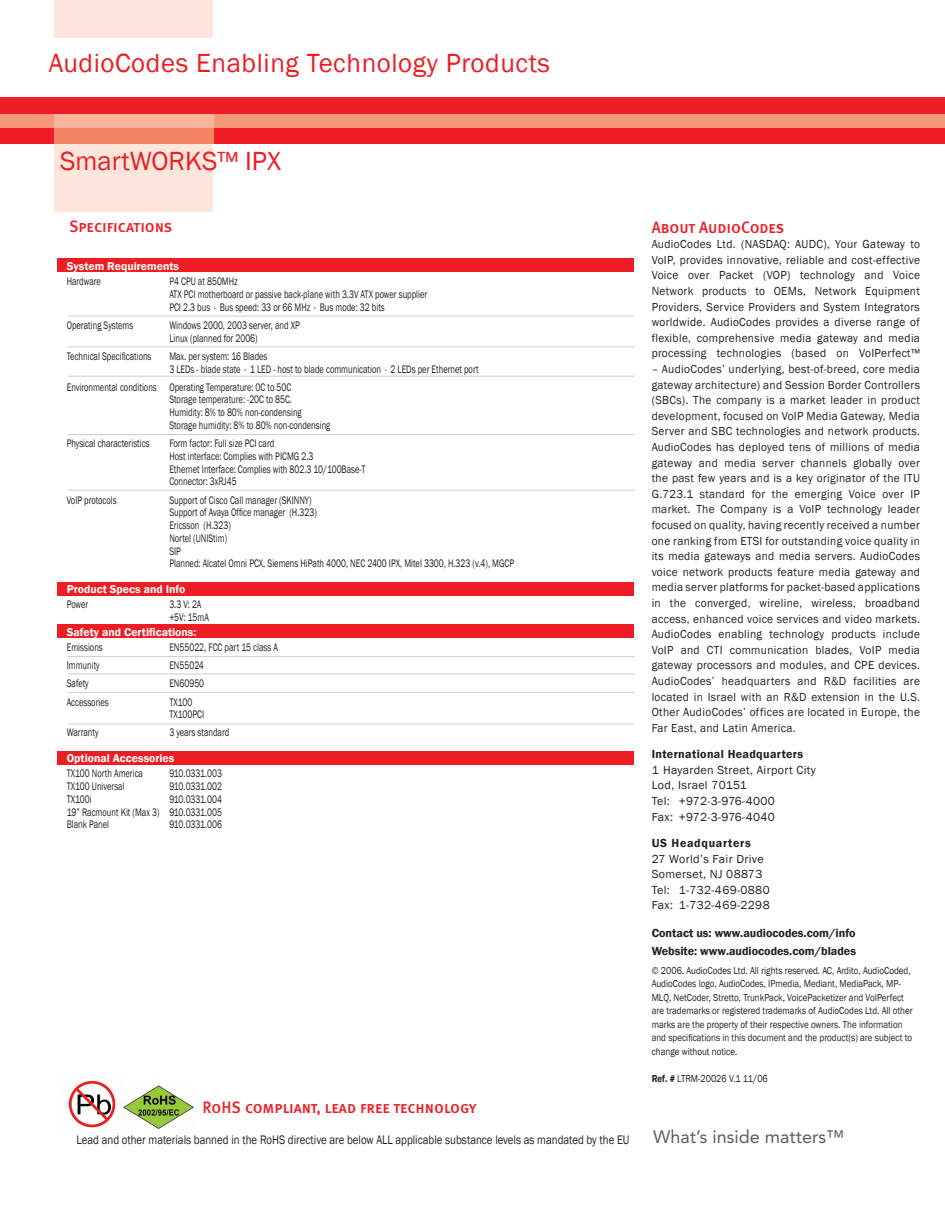
<style>
.page{position:relative;width:945px;height:1215px;background:#fff}
.page>*{position:absolute;margin:0;border:0;box-sizing:border-box;transform-origin:0 0}
.Frontpage_Product_De{font:27px "Franklin Gothic";letter-spacing:.02em;color:#ee1d23}
.Frontpage_Product_Ti{font:27px "Franklin Gothic";color:#ee1d23}
.Spec_Sub_Head{font:18px "Avenir";color:#575f61}
.Head1{font:16.5px "Meta Medium Caps";color:#ee1d23;scale:.95 1}
.Spec{font:12.75px "Franklin Gothic";color:#231f20;scale:.85 1}
.Right_Panel_Body{font:12px/15.6px "Franklin Gothic";letter-spacing:.03em;color:#231f20;text-align:justify;scale:.95 1}
.Right_Panel_Body-2{font:12px/15.6px "Franklin Gothic";letter-spacing:.03em;color:#231f20}
.Right_Panel_Body-3{font:600 12px/18px "Franklin Gothic";color:#231f20}
.Spec_Sub_Head_White{font:600 11.7px "Franklin Gothic";color:#fff}
.Sub_Spec_Head{font:600 11.7px "Franklin Gothic";color:#fff}
.Sub_Spec_Head-2{font:11.25px/12.8px "Franklin Gothic";color:#231f20;scale:.75 1}
.Spec-2{font:10.35px/13.5px "Franklin Gothic";color:#231f20;scale:.87 1}
.s1{font-weight:600}
</style>
<div class="page">
<div style="left:0;top:98px;width:945px;height:46px;background:#ee1d23"></div>
<div style="left:0;top:114px;width:945px;height:13px;background:#f6977a"></div>
<div style="left:57px;top:752px;width:577px;height:13px;background:#ee1d23"></div>
<div style="left:57px;top:625px;width:577px;height:13px;background:#ee1d23"></div>
<div style="left:57px;top:582px;width:577px;height:13px;background:#ee1d23"></div>
<div style="left:57px;top:259px;width:577px;height:13px;background:#ee1d23"></div>
<img style="left:68px;top:1080px;width:48px;height:48px">
<img style="left:123px;top:1086px;width:71px;height:43px">
<hr style="left:68px;top:316px;width:566px;height:1px;background:#000">
<div style="left:55px;top:0;width:158px;height:37px;background:#fde7dc"></div>
<div style="left:55px;top:114px;width:158px;height:98px;background:#fde7dc"></div>
<div style="left:55px;top:114px;width:158px;height:30px;background:#f48465"></div>
<div style="left:55px;top:114px;width:158px;height:13px;background:#f9b49a"></div>
<hr style="left:68px;top:346px;width:566px;height:1px;background:#000">
<hr style="left:68px;top:376px;width:566px;height:1px;background:#000">
<hr style="left:68px;top:434px;width:566px;height:1px;background:#000">
<hr style="left:68px;top:490px;width:566px;height:1px;background:#000">
<hr style="left:68px;top:656px;width:566px;height:1px;background:#000">
<hr style="left:68px;top:674px;width:566px;height:1px;background:#000">
<hr style="left:68px;top:692px;width:566px;height:1px;background:#000">
<hr style="left:68px;top:724px;width:566px;height:1px;background:#000">
<p class="Frontpage_Product_De" style="left:49px;top:46px;width:503px">AudioCodes Enabling Technology Products</p>
<p class="Frontpage_Product_Ti" style="left:60px;top:144px;width:222px">SmartWORKS™ IPX</p>
<p class="Head1" style="left:69px;top:217px;width:110px">Specifications</p>
<p class="Spec_Sub_Head_White" style="left:67px;top:259px;width:114px">System Requirements</p>
<p class="Sub_Spec_Head-2" style="left:67px;top:275px;width:47px">Hardware</p>
<p class="Sub_Spec_Head-2" style="left:169px;top:275px;width:345px">P4 CPU at 850MHz<br>ATX PCI motherboard or passive back-plane with 3.3V ATX power supplier<br>PCI 2.3 bus · Bus speed: 33 or 66 MHz · Bus mode: 32 bits</p>
<p class="Sub_Spec_Head-2" style="left:67px;top:319px;width:90px">Operating Systems</p>
<p class="Sub_Spec_Head-2" style="left:169px;top:319px;width:175px">Windows 2000, 2003 server, and XP<br>Linux (planned for 2006)</p>
<p class="Sub_Spec_Head-2" style="left:67px;top:350px;width:115px">Technical Specifications</p>
<p class="Sub_Spec_Head-2" style="left:169px;top:350px;width:414px">Max. per system: 16 Blades<br>3 LEDs - blade state · 1 LED - host to blade communication · 2 LEDs per Ethernet port</p>
<p class="Sub_Spec_Head-2" style="left:169px;top:381px;width:216px;text-indent:-103px">Environmental conditions Operating Temperature: 0C to 50C<br>Storage temperature: -20C to 85C.<br>Humidity: 8% to 80% non-condensing Storage humidity: 8% to 80% non-condensing</p>
<p class="Sub_Spec_Head-2" style="left:67px;top:437px;width:112px">Physical characteristics</p>
<p class="Sub_Spec_Head-2" style="left:169px;top:437px;width:263px">Form factor: Full size PCI card<br>Host interface: Complies with PICMG 2.3<br>Ethernet Interface: Complies with 802.3 10/100Base-T Connector: 3xRJ45</p>
<p class="Sub_Spec_Head-2" style="left:67px;top:494px;width:68px">VoIP protocols</p>
<p class="Sub_Spec_Head-2" style="left:169px;top:494px;width:461px">Support of Cisco Call manager (SKINNY)<br>Support of Avaya Office manager (H.323)<br>Ericsson (H.323)<br>Nortel (UNIStim)<br>SIP<br>Planned: Alcatel Omni PCX, Siemens HiPath 4000, NEC 2400 IPX, Mitel 3300, H.323 (v.4), MGCP</p>
<p class="Spec_Sub_Head_White" style="left:67px;top:582px;width:120px">Product Specs and Info</p>
<p class="Sub_Spec_Head-2" style="left:67px;top:598px;width:30px">Power</p>
<p class="Sub_Spec_Head-2" style="left:169px;top:598px;width:54px">3.3 V: 2A +5V: 15mA</p>
<p class="Sub_Spec_Head" style="left:67px;top:625px;width:131px">Safety and Certifications:</p>
<p class="Sub_Spec_Head-2" style="left:67px;top:641px;width:50px">Emissions</p>
<p class="Sub_Spec_Head-2" style="left:169px;top:641px;width:146px">EN55022, FCC part 15 class A</p>
<p class="Sub_Spec_Head-2" style="left:67px;top:659px;width:46px">Immunity</p>
<p class="Sub_Spec_Head-2" style="left:169px;top:659px;width:48px">EN55024</p>
<p class="Sub_Spec_Head-2" style="left:67px;top:678px;width:31px">Safety</p>
<p class="Sub_Spec_Head-2" style="left:169px;top:678px;width:48px">EN60950</p>
<p class="Sub_Spec_Head-2" style="left:67px;top:696px;width:57px">Accessories</p>
<p class="Sub_Spec_Head-2" style="left:169px;top:696px;width:48px">TX100<br>TX100PCI</p>
<p class="Sub_Spec_Head-2" style="left:67px;top:727px;width:44px">Warranty</p>
<p class="Sub_Spec_Head-2" style="left:169px;top:727px;width:81px">3 years standard</p>
<p class="Spec_Sub_Head_White" style="left:67px;top:751px;width:109px">Optional Accessories</p>
<p class="Sub_Spec_Head-2" style="left:67px;top:768px;width:103px">TX100 North America</p>
<p class="Sub_Spec_Head-2" style="left:169px;top:768px;width:72px">910.0331.003</p>
<p class="Sub_Spec_Head-2" style="left:67px;top:780px;width:79px">TX100 Universal</p>
<p class="Sub_Spec_Head-2" style="left:169px;top:780px;width:72px">910.0331.002</p>
<p class="Sub_Spec_Head-2" style="left:67px;top:793px;width:35px">TX100i</p>
<p class="Sub_Spec_Head-2" style="left:67px;top:793px;width:208px;text-align:justify;text-indent:103px">910.0331.004<br>19” Racmount Kit (Max 3) 910.0331.005<br>Blank Panel</p>
<p class="Sub_Spec_Head-2" style="left:169px;top:819px;width:72px">910.0331.006</p>
<p class="Head1" style="left:203px;top:1098px;width:290px">RoHS compliant, lead free technology</p>
<p class="Spec" style="left:76px;top:1132px;width:652px">Lead and other materials banned in the RoHS directive are below ALL applicable substance levels as mandated by the EU</p>
<p class="Head1" style="left:652px;top:217px;width:141px">About AudioCodes</p>
<p class="Right_Panel_Body" style="left:652px;top:237px;width:284px">AudioCodes Ltd. (NASDAQ: AUDC), Your Gateway to VoIP, provides innovative, reliable and cost-effective Voice over Packet (VOP) technology and Voice Network products to OEMs, Network Equipment Providers, Service Providers and System Integrators worldwide. AudioCodes provides a diverse range of flexible, comprehensive media gateway and media processing technologies (based on VoIPerfect™</p>
<p class="Right_Panel_Body" style="left:652px;top:361px;width:284px">– AudioCodes’ underlying, best-of-breed, core media gateway architecture) and Session Border Controllers (SBCs). The company is a market leader in product development, focused on VoIP Media Gateway, Media Server and SBC technologies and network products.<br>AudioCodes has deployed tens of millions of media gateway and media server channels globally over the past few years and is a key originator of the ITU G.723.1 standard for the emerging Voice over IP market. The Company is a VoIP technology leader focused on quality, having recently received a number one ranking from ETSI for outstanding voice quality in its media gateways and media servers. AudioCodes voice network products feature media gateway and media server platforms for packet-based applications in the converged, wireline, wireless, broadband access, enhanced voice services and video markets.<br>AudioCodes enabling technology products include VoIP and CTI communication blades, VoIP media gateway processors and modules, and CPE devices.<br>AudioCodes’ headquarters and R&amp;D facilities are located in Israel with an R&amp;D extension in the U.S.<br>Other AudioCodes’ offices are located in Europe, the Far East, and Latin America.</p>
<p class="Right_Panel_Body-2" style="left:652px;top:747px;width:166px"><span class="s1">International Headquarters<br></span>1 Hayarden Street, Airport City<br>Lod, Israel 70151<br>Tel: +972-3-976-4000<br>Fax: +972-3-976-4040</p>
<p class="Right_Panel_Body-2" style="left:652px;top:835px;width:120px"><span class="s1">US Headquarters<br></span>27 World’s Fair Drive<br>Somerset, NJ 08873<br>Tel: 1-732-469-0880<br>Fax: 1-732-469-2298</p>
<p class="Right_Panel_Body-3" style="left:652px;top:924px;width:206px">Contact us: www.audiocodes.com/info<br>Website: www.audiocodes.com/blades</p>
<p class="Spec-2" style="left:652px;top:964px;width:302px">© 2006. AudioCodes Ltd. All rights reserved. AC, Ardito, AudioCoded, AudioCodes logo, AudioCodes, IPmedia, Mediant, MediaPack, MP-MLQ, NetCoder, Stretto, TrunkPack, VoicePacketizer and VoIPerfect are trademarks or registered trademarks of AudioCodes Ltd. All other marks are the property of their respective owners. The information and specifications in this document and the product(s) are subject to change without notice.</p>
<p class="Spec-2" style="left:652px;top:1072px;width:135px"><span class="s1">Ref. #</span> LTRM-20026 V.1 11/06</p>
<p class="Spec_Sub_Head" style="left:653px;top:1126px;width:192px">What’s inside matters™</p>
</div>
